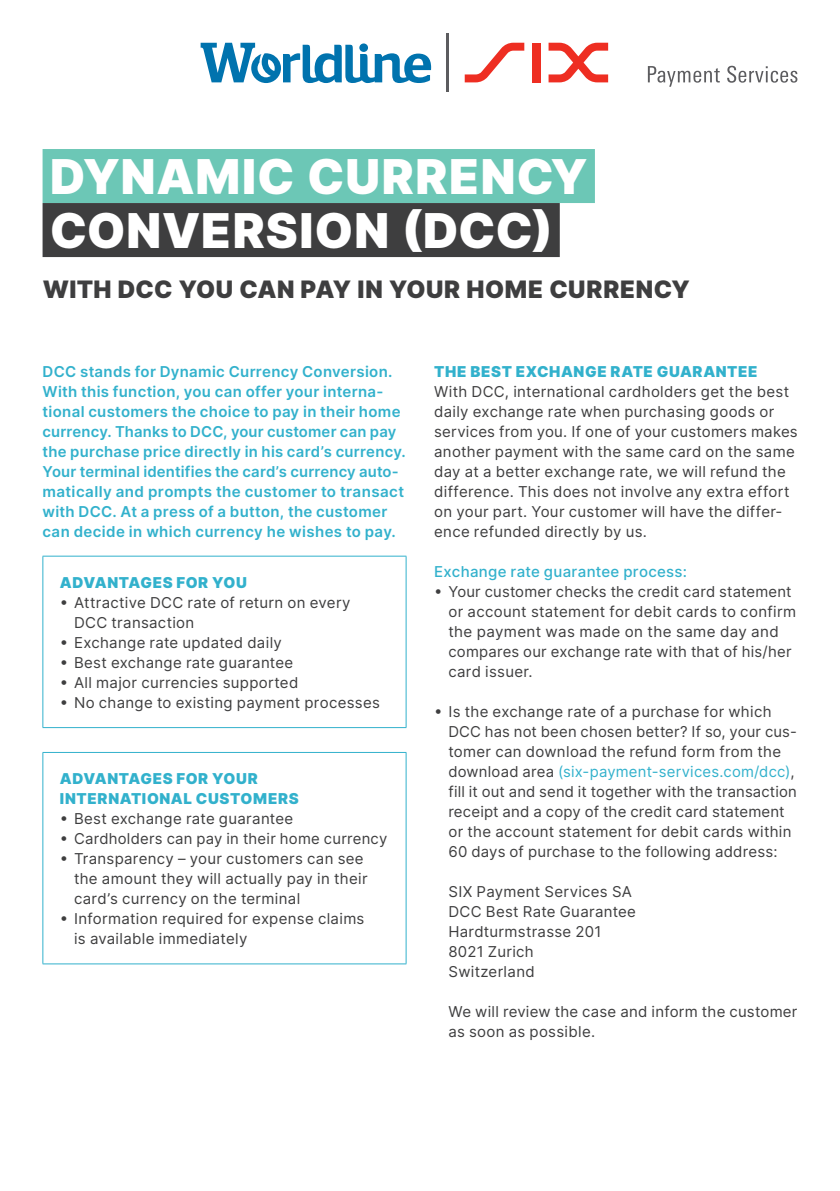
<style>
.page{position:relative;width:840px;height:1191px;background:#fff}
.page>*{position:absolute;margin:0;border:0;box-sizing:border-box;transform-origin:0 0}
.t1{font:900 48px/54px "Inter";letter-spacing:.02em;color:#fff}
.t2{font:900 24px "Inter";letter-spacing:.02em;color:#3e3e3f}
.t3{font:15px/20px "Inter";letter-spacing:.015em;color:#3e3e3f}
.t4{font:600 15px/20px "Inter";letter-spacing:.02em;color:#32b1cc}
.t5{font:900 15px/20px "Inter";letter-spacing:.035em;color:#32b1cc}
.t6{font:500 15px "Inter";letter-spacing:.02em;color:#32b1cc}
.s1{color:#32b1cc}
</style>
<div class="page">
<div style="left:43px;top:149px;width:551px;height:54px;background:#6cc7b6"></div>
<div style="left:43px;top:203px;width:516px;height:54px;background:#3e3e3f"></div>
<hr style="left:43px;top:556px;width:363px;height:1px;background:#32b1cc">
<hr style="left:42px;top:556px;width:1px;height:171px;background:#32b1cc">
<hr style="left:405px;top:556px;width:1px;height:171px;background:#32b1cc">
<hr style="left:43px;top:727px;width:363px;height:1px;background:#32b1cc">
<hr style="left:43px;top:752px;width:363px;height:1px;background:#32b1cc">
<hr style="left:42px;top:752px;width:1px;height:211px;background:#32b1cc">
<hr style="left:405px;top:752px;width:1px;height:211px;background:#32b1cc">
<hr style="left:43px;top:963px;width:363px;height:1px;background:#32b1cc">
<svg style="left:200px;top:43px;width:231px;height:40px"></svg>
<svg style="left:464px;top:43px;width:60px;height:39px"></svg>
<div style="left:532px;top:43px;width:8px;height:39px;background:#ee2e22"></div>
<svg style="left:548px;top:43px;width:59px;height:39px"></svg>
<svg style="left:647px;top:66px;width:150px;height:21px"></svg>
<hr style="left:446px;top:33px;width:2px;height:59px;background:#5c5c5f">
<h1 class="t1" style="left:50px;top:148px;width:539px">DYNAMIC CURRENCY<br>CONVERSION (DCC)</h1>
<h2 class="t2" style="left:43px;top:271px;width:648px">WITH DCC YOU CAN PAY IN YOUR HOME CURRENCY</h2>
<p class="t4" style="left:43px;top:361px;width:364px">DCC stands for Dynamic Currency Conversion.<br>With this function, you can offer your interna&shy;tional customers the choice to pay in their home currency. Thanks to DCC, your customer can pay the purchase price directly in his card’s currency.<br>Your terminal identifies the card’s currency auto&shy;matically and prompts the customer to transact with DCC. At a press of a button, the customer can decide in which currency he wishes to pay.</p>
<p class="t5" style="left:434px;top:361px;width:324px">THE BEST EXCHANGE RATE GUARANTEE</p>
<p class="t3" style="left:434px;top:381px;width:365px">With DCC, international cardholders get the best daily exchange rate when purchasing goods or services from you. If one of your customers makes another payment with the same card on the same day at a better exchange rate, we will refund the difference. This does not involve any extra effort on your part. Your customer will have the differ&shy;ence refunded directly by us.</p>
<p class="t6" style="left:434px;top:560px;width:254px">Exchange rate guarantee process:</p>
<p class="t3" style="left:448px;top:581px;width:349px;text-indent:-14px">• Your customer checks the credit card statement or account statement for debit cards to confirm the payment was made on the same day and compares our exchange rate with that of his/her card issuer.</p>
<p class="t3" style="left:448px;top:701px;width:350px;text-indent:-14px">• Is the exchange rate of a purchase for which DCC has not been chosen better? If so, your cus&shy;tomer can download the refund form from the download area <span class="s1">(six-payment-services.com/dcc)</span>, fill it out and send it together with the transaction receipt and a copy of the credit card statement or the account statement for debit cards within 60 days of purchase to the following address:</p>
<p class="t3" style="left:448px;top:881px;width:189px">SIX Payment Services SA<br>DCC Best Rate Guarantee<br>Hardturmstrasse 201<br>8021 Zurich<br>Switzerland</p>
<p class="t3" style="left:448px;top:1001px;width:350px">We will review the case and inform the customer as soon as possible.</p>
<p class="t5" style="left:60px;top:572px;width:188px">ADVANTAGES FOR YOU</p>
<p class="t3" style="left:74px;top:592px;width:278px;text-indent:-14px">• Attractive DCC rate of return on every<br>DCC transaction</p>
<p class="t3" style="left:60px;top:632px;width:223px">• Exchange rate updated daily</p>
<p class="t3" style="left:60px;top:652px;width:235px">• Best exchange rate guarantee</p>
<p class="t3" style="left:60px;top:672px;width:240px">• All major currencies supported</p>
<p class="t3" style="left:60px;top:692px;width:321px">• No change to existing payment processes</p>
<p class="t5" style="left:60px;top:768px;width:240px">ADVANTAGES FOR YOUR<br>INTERNATIONAL CUSTOMERS</p>
<p class="t3" style="left:60px;top:808px;width:235px">• Best exchange rate guarantee</p>
<p class="t3" style="left:60px;top:828px;width:329px">• Cardholders can pay in their home currency</p>
<p class="t3" style="left:74px;top:848px;width:295px;text-indent:-14px">• Transparency – your customers can see the amount they will actually pay in their card’s currency on the terminal</p>
<p class="t3" style="left:74px;top:908px;width:292px;text-indent:-14px">• Information required for expense claims is available immediately</p>
</div>
